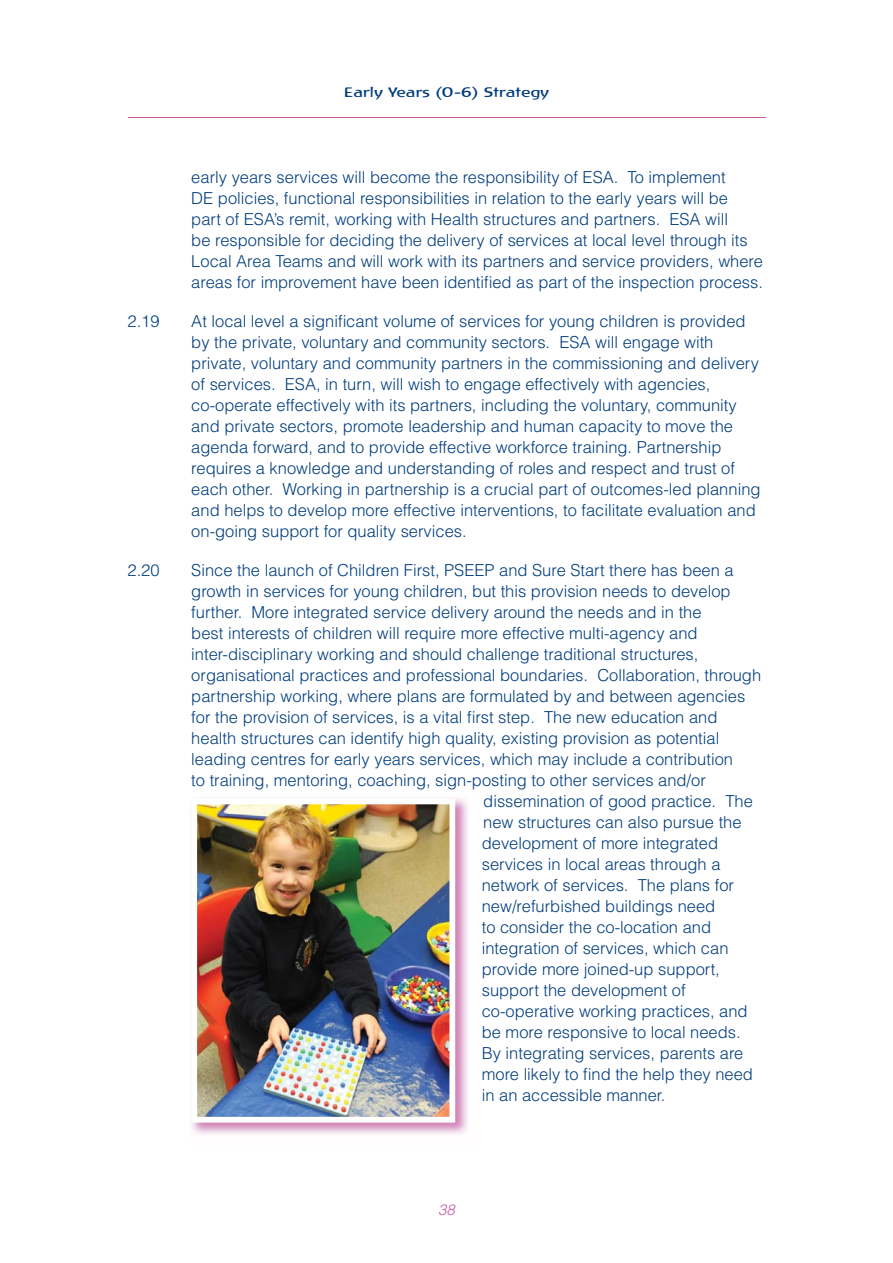
<style>
.page{position:relative;width:893px;height:1263px;background:#fff}
.page>*{position:absolute;margin:0;border:0;box-sizing:border-box;transform-origin:0 0}
.t1{font:300 16.5px/21px "Helvetica LT";color:#003d7d}
.t2{font:italic 300 15px "Helvetica LT";color:#c959a1}
.t3{font:13.5px "Atlantis LT";color:#003d7d;scale:1.2 1}
</style>
<div class="page">
<hr style="left:128px;top:117px;width:637px;height:1px;background:#c959a1">
<img style="left:191px;top:798px;width:277px;height:337px">
<img style="left:191px;top:799px;width:264px;height:324px">
<p class="t3" style="left:344px;top:87px;width:172px">Early Years (0-6) Strategy</p>
<p class="t1" style="left:191px;top:168px;width:573px">early years services will become the responsibility of ESA. To implement<br>DE policies, functional responsibilities in relation to the early years will be<br>part of ESA’s remit, working with Health structures and partners. ESA will<br>be responsible for deciding the delivery of services at local level through its Local Area Teams and will work with its partners and service providers, where areas for improvement have been identified as part of the inspection process.</p>
<p class="t1" style="left:128px;top:312px;width:34px">2.19</p>
<p class="t1" style="left:191px;top:312px;width:571px">At local level a significant volume of services for young children is provided by the private, voluntary and community sectors. ESA will engage with private, voluntary and community partners in the commissioning and delivery of services. ESA, in turn, will wish to engage effectively with agencies, co-operate effectively with its partners, including the voluntary, community and private sectors, promote leadership and human capacity to move the agenda forward, and to provide effective workforce training. Partnership requires a knowledge and understanding of roles and respect and trust of each other. Working in partnership is a crucial part of outcomes-led planning and helps to develop more effective interventions, to facilitate evaluation and on-going support for quality services.</p>
<p class="t1" style="left:128px;top:561px;width:34px">2.20</p>
<p class="t1" style="left:191px;top:561px;width:544px">Since the launch of Children First, PSEEP and Sure Start there has been a</p>
<p class="t1" style="left:191px;top:582px;width:541px">growth in services for young children, but this provision needs to develop</p>
<p class="t1" style="left:191px;top:603px;width:512px">further. More integrated service delivery around the needs and in the</p>
<p class="t1" style="left:191px;top:624px;width:508px">best interests of children will require more effective multi-agency and</p>
<p class="t1" style="left:191px;top:645px;width:509px">inter-disciplinary working and should challenge traditional structures,</p>
<p class="t1" style="left:191px;top:666px;width:571px">organisational practices and professional boundaries. Collaboration, through</p>
<p class="t1" style="left:191px;top:687px;width:555px">partnership working, where plans are formulated by and between agencies</p>
<p class="t1" style="left:191px;top:708px;width:528px">for the provision of services, is a vital first step. The new education and</p>
<p class="t1" style="left:191px;top:729px;width:529px">health structures can identify high quality, existing provision as potential</p>
<p class="t1" style="left:191px;top:750px;width:543px">leading centres for early years services, which may include a contribution</p>
<p class="t1" style="left:191px;top:771px;width:516px">to training, mentoring, coaching, sign-posting to other services and/or</p>
<p class="t1" style="left:483px;top:792px;width:271px">dissemination of good practice. The</p>
<p class="t1" style="left:483px;top:813px;width:260px">new structures can also pursue the</p>
<p class="t1" style="left:482px;top:834px;width:238px">development of more integrated</p>
<p class="t1" style="left:482px;top:855px;width:240px">services in local areas through a</p>
<p class="t1" style="left:482px;top:876px;width:254px">network of services. The plans for</p>
<p class="t1" style="left:482px;top:897px;width:235px">new/refurbished buildings need</p>
<p class="t1" style="left:482px;top:918px;width:231px">to consider the co-location and</p>
<p class="t1" style="left:482px;top:939px;width:248px">integration of services, which can</p>
<p class="t1" style="left:482px;top:960px;width:240px">provide more joined-up support,</p>
<p class="t1" style="left:482px;top:981px;width:205px">support the development of</p>
<p class="t1" style="left:482px;top:1002px;width:267px">co-operative working practices, and</p>
<p class="t1" style="left:482px;top:1023px;width:260px">be more responsive to local needs.</p>
<p class="t1" style="left:482px;top:1044px;width:263px">By integrating services, parents are</p>
<p class="t1" style="left:482px;top:1065px;width:273px">more likely to find the help they need</p>
<p class="t1" style="left:482px;top:1086px;width:185px">in an accessible manner.</p>
<p class="t2" style="left:438px;top:1203px;width:18px">38</p>
</div>
